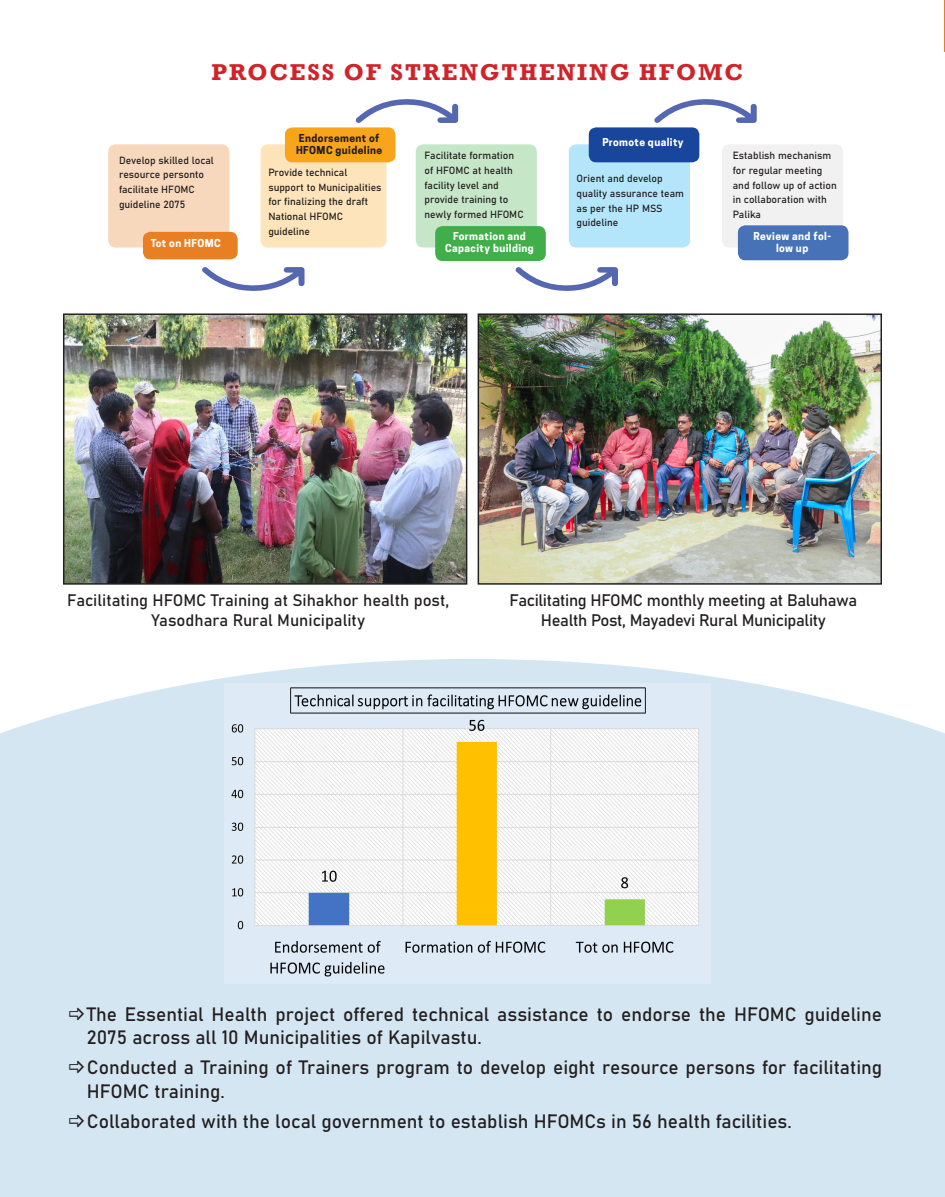
<style>
.page{position:relative;width:945px;height:1197px;background:#fff}
.page>*{position:absolute;margin:0;border:0;box-sizing:border-box;transform-origin:0 0}
.Heading{font:700 23.45px "Rockwell";letter-spacing:.08em;color:#d1232a}
.t1{font:19.07px/23.4px "Bahnschrift 400 100";color:#231f20}
.Paragraph_Style_1{font:16.45px/20.3px "Bahnschrift 400 100";letter-spacing:-.02em;color:#231f20;text-align:center}
.Paragraph_Style_1-2{font:16.45px/20.3px "Bahnschrift 400 100";color:#231f20;text-align:center}
.Paragraph_Style_1-3{font:10.33px/14.7px "Bahnschrift 400 100";color:#231f20}
.Paragraph_Style_1-4{font:700 10.33px/11.7px "Cooper Hewitt";letter-spacing:.04em;color:#fff;text-align:center}
.Paragraph_Style_1-5{font:700 10.33px/11.7px "Cooper Hewitt";letter-spacing:.04em;color:#231f20}
</style>
<div class="page">
<div style="left:0;top:659px;width:945px;height:538px;background:#d4e6f2"></div>
<div style="left:722px;top:144px;width:121px;height:104px;background:#f1f1f2;border-radius:7px"></div>
<div style="left:569px;top:144px;width:121px;height:104px;background:#b3e6fa;border-radius:7px"></div>
<svg style="left:355px;top:99px;width:103px;height:24px"></svg>
<svg style="left:202px;top:267px;width:103px;height:24px"></svg>
<svg style="left:515px;top:267px;width:103px;height:24px"></svg>
<svg style="left:654px;top:99px;width:103px;height:24px"></svg>
<div style="left:261px;top:144px;width:126px;height:104px;background:#fde4bb;border-radius:7px"></div>
<div style="left:108px;top:144px;width:121px;height:104px;background:#f8d8bd;border-radius:7px"></div>
<div style="left:143px;top:232px;width:95px;height:27px;background:#e87f23;border-radius:7px"></div>
<div style="left:285px;top:127px;width:111px;height:35px;background:#f9a51b;border-radius:7px"></div>
<div style="left:589px;top:127px;width:110px;height:35px;background:#18469d;border-radius:7px"></div>
<div style="left:738px;top:225px;width:111px;height:35px;background:#4772b8;border-radius:7px"></div>
<div style="left:435px;top:226px;width:111px;height:35px;background:#40ae49;border-radius:7px"></div>
<svg style="left:416px;top:144px;width:121px;height:104px;fill:#c6e6c8"></svg>
<img style="left:65px;top:315px;width:400px;height:268px">
<div style="left:63px;top:313px;width:404px;height:272px;border:1px solid #231f20"></div>
<img style="left:480px;top:315px;width:400px;height:268px">
<div style="left:478px;top:313px;width:404px;height:272px;border:1px solid #231f20"></div>
<img style="left:225px;top:684px;width:486px;height:300px">
<hr style="left:944px;top:0;width:1px;height:52px;background:#e87f23">
<svg style="left:69px;top:1008px;width:15px;height:12px"></svg>
<svg style="left:69px;top:1061px;width:15px;height:12px"></svg>
<svg style="left:69px;top:1115px;width:15px;height:12px"></svg>
<p class="Heading" style="left:212px;top:58px;width:533px">PROCESS OF STRENGTHENING HFOMC</p>
<p class="Paragraph_Style_1-3" style="left:119px;top:152px;width:96px">Develop skilled local resource personto facilitate HFOMC guideline 2075</p>
<p class="Paragraph_Style_1-4" style="left:151px;top:238px;width:72px">Tot on HFOMC</p>
<p class="Paragraph_Style_1-5" style="left:296px;top:132px;width:88px">Endorsement of<br>HFOMC guideline</p>
<p class="Paragraph_Style_1-4" style="left:602px;top:136px;width:83px">Promote quality</p>
<p class="Paragraph_Style_1-3" style="left:425px;top:148px;width:101px">Facilitate formation of HFOMC at health facility level and provide training to newly formed HFOMC</p>
<p class="Paragraph_Style_1-3" style="left:268px;top:164px;width:115px">Provide technical support to Municipalities for finalizing the draft<br>National HFOMC</p>
<p class="Paragraph_Style_1-3" style="left:268px;top:223px;width:43px">guideline</p>
<p class="Paragraph_Style_1-3" style="left:577px;top:171px;width:109px">Orient and develop quality assurance team as per the HP MSS guideline</p>
<p class="Paragraph_Style_1-4" style="left:453px;top:231px;width:74px">Formation and</p>
<p class="Paragraph_Style_1-4" style="left:445px;top:243px;width:90px">Capacity building</p>
<p class="Paragraph_Style_1-3" style="left:733px;top:148px;width:105px">Establish mechanism for regular meeting and follow up of action in collaboration with<br>Palika</p>
<p class="Paragraph_Style_1-4" style="left:753px;top:230px;width:79px">Review and fol&shy;low up</p>
<p class="Paragraph_Style_1-2" style="left:67px;top:589px;width:384px">Facilitating HFOMC Training at Sihakhor health post,<br>Yasodhara Rural Municipality</p>
<p class="Paragraph_Style_1" style="left:509px;top:589px;width:349px">Facilitating HFOMC monthly meeting at Baluhawa<br>Health Post, Mayadevi Rural Municipality</p>
<p class="t1" style="left:87px;top:1001px;width:797px">The Essential Health project offered technical assistance to endorse the HFOMC guideline<br>2075 across all 10 Municipalities of Kapilvastu.</p>
<p class="t1" style="left:87px;top:1055px;width:797px">Conducted a Training of Trainers program to develop eight resource persons for facilitating<br>HFOMC training.</p>
<p class="t1" style="left:87px;top:1108px;width:706px">Collaborated with the local government to establish HFOMCs in 56 health facilities.</p>
</div>
